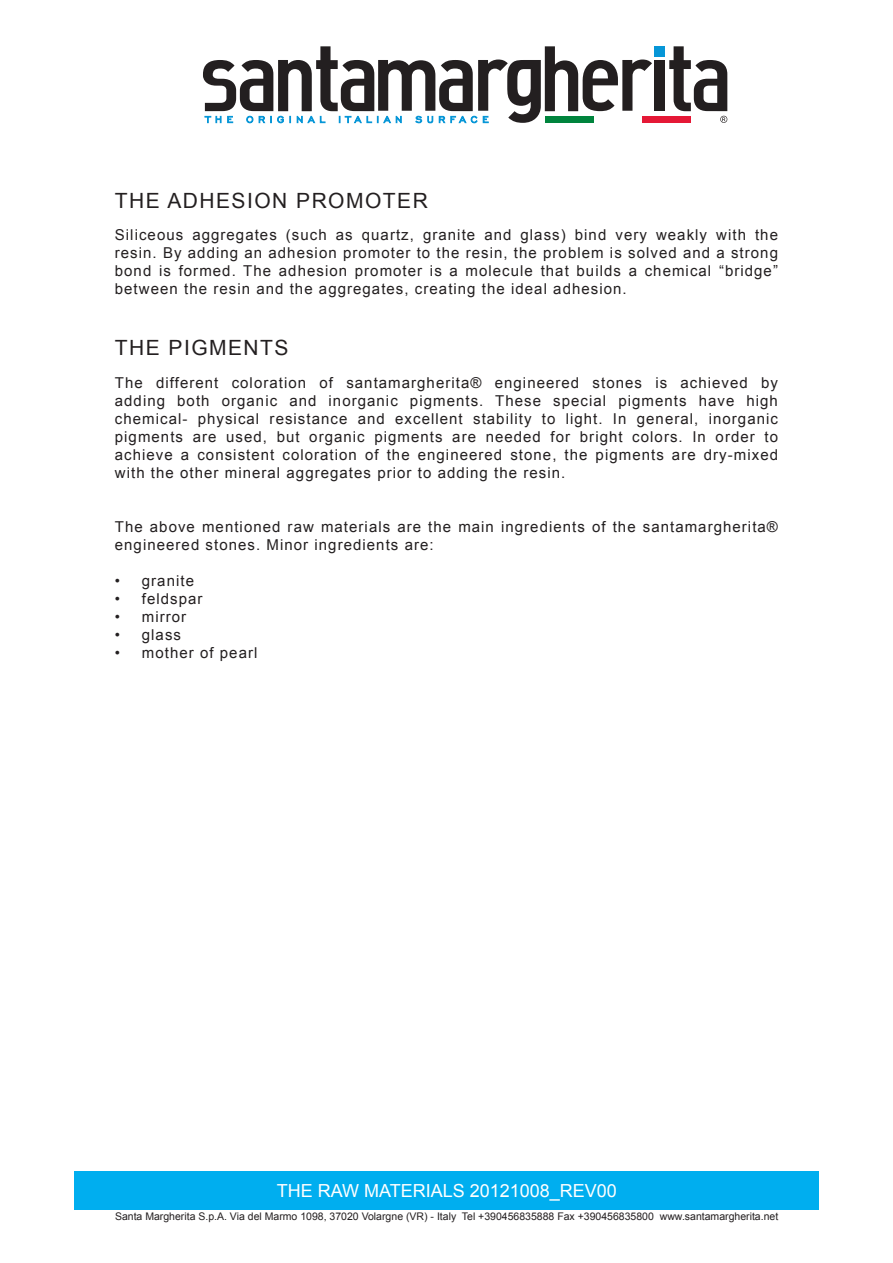
<style>
.page{position:relative;width:893px;height:1263px;background:#fff}
.page>*{position:absolute;margin:0;border:0;box-sizing:border-box;transform-origin:0 0}
.t1{font:21px "Arial";letter-spacing:.07em;color:#231f20}
.t2{font:18px "Arial";color:#fff}
.t3{font:15px/18px "Arial";letter-spacing:.07em;color:#231f20}
.t4{font:10.5px "Arial";color:#231f20}
</style>
<div class="page">
<div style="left:654px;top:60px;width:11px;height:51px;background:#231f20"></div>
<svg style="left:669px;top:46px;width:58px;height:77px"></svg>
<svg style="left:203px;top:46px;width:449px;height:77px"></svg>
<div style="left:655px;top:46px;width:10px;height:10px;background:#0696d7"></div>
<div style="left:593px;top:116px;width:49px;height:7px;background:#fff"></div>
<div style="left:545px;top:116px;width:48px;height:7px;background:#00843d"></div>
<div style="left:642px;top:116px;width:49px;height:7px;background:#e51836"></div>
<div style="left:75px;top:1171px;width:744px;height:38px;background:#00aeef"></div>
<p class="t1" style="left:115px;top:187px;width:314px">THE ADHESION PROMOTER</p>
<p class="t3" style="left:115px;top:226px;width:665px">Siliceous aggregates (such as quartz, granite and glass) bind very weakly with the</p>
<p class="t3" style="left:115px;top:244px;width:665px;text-align:justify">resin. By adding an adhesion promoter to the resin, the problem is solved and a strong bond is formed. The adhesion promoter is a molecule that builds a chemical “bridge” between the resin and the aggregates, creating the ideal adhesion.</p>
<p class="t1" style="left:115px;top:334px;width:175px">THE PIGMENTS</p>
<p class="t3" style="left:115px;top:374px;width:665px">The different coloration of santamargherita® engineered stones is achieved by</p>
<p class="t3" style="left:115px;top:392px;width:665px">adding both organic and inorganic pigments. These special pigments have high</p>
<p class="t3" style="left:115px;top:410px;width:665px">chemical- physical resistance and excellent stability to light. In general, inorganic</p>
<p class="t3" style="left:115px;top:428px;width:665px">pigments are used, but organic pigments are needed for bright colors. In order to</p>
<p class="t3" style="left:115px;top:446px;width:665px">achieve a consistent coloration of the engineered stone, the pigments are dry-mixed with the other mineral aggregates prior to adding the resin.</p>
<p class="t3" style="left:115px;top:518px;width:665px">The above mentioned raw materials are the main ingredients of the santamargherita® engineered stones. Minor ingredients are:</p>
<p class="t3" style="left:115px;top:572px;width:81px">• granite</p>
<p class="t3" style="left:115px;top:590px;width:89px">• feldspar</p>
<p class="t3" style="left:115px;top:608px;width:73px">• mirror</p>
<p class="t3" style="left:115px;top:626px;width:68px">• glass</p>
<p class="t3" style="left:115px;top:644px;width:144px">• mother of pearl</p>
<p class="t2" style="left:277px;top:1179px;width:342px">THE RAW MATERIALS 20121008_REV00</p>
<p class="t4" style="left:115px;top:1210px;width:665px">Santa Margherita S.p.A. Via del Marmo 1098, 37020 Volargne (VR) - Italy Tel +390456835888 Fax +390456835800 www.santamargherita.net</p>
</div>
